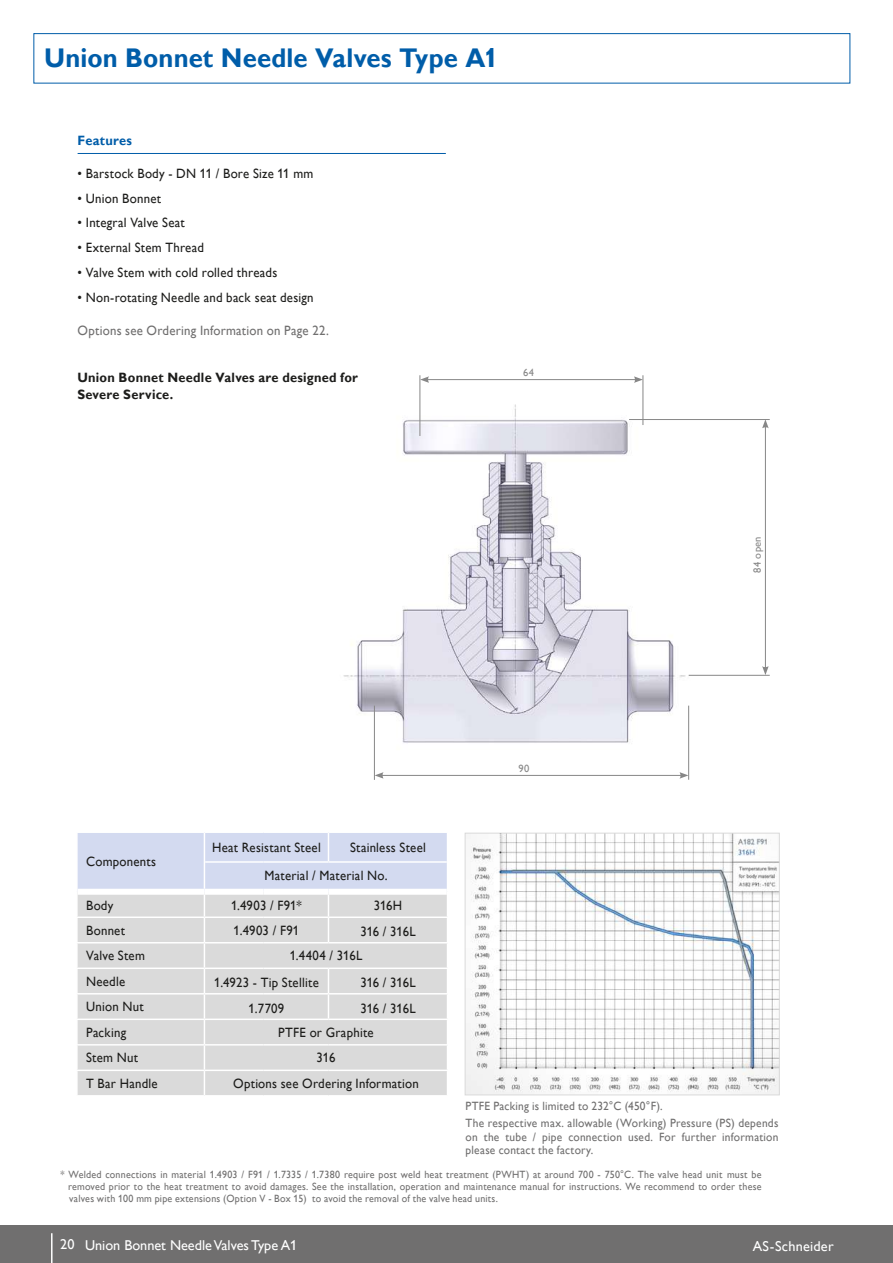
<style>
.page{position:relative;width:893px;height:1263px;background:#fff}
.page>*{position:absolute;margin:0;border:0;box-sizing:border-box;transform-origin:0 0}
.t1{font:700 27px "Gill Alt One";letter-spacing:.005em;color:#005da9;scale:.95 1}
.t2{font:14.25px "Gill Alt One";color:#fff}
.t3{font:14.25px "Gill Alt One";letter-spacing:.02em;color:#fff}
.t4{font:13.5px/28.7px "Gill Alt One";letter-spacing:.02em;color:#1d1d1b;scale:.95 1}
.t5{font:700 13.5px/16.5px "Gill Alt One";letter-spacing:.02em;color:#1d1d1b;scale:.95 1}
.t6{font:13.5px "Gill Alt One";letter-spacing:.02em;color:#706f6f;scale:.95 1}
.t7{font:700 13.5px "Gill Alt One";letter-spacing:.02em;color:#005da9;scale:.95 1}
.t8{font:12px/17.7px "Gill Alt One";letter-spacing:.02em;color:#706f6f;scale:.95 1}
.t9{font:10.5px/12px "Gill Alt One";letter-spacing:.02em;color:#706f6f;text-align:justify;scale:.95 1}
.t10{font:10.5px "Gill Alt One";letter-spacing:.035em;color:#878787}
</style>
<div class="page">
<div style="left:34px;top:33px;width:816px;height:50px;border:1px solid #005da9"></div>
<hr style="left:78px;top:153px;width:368px;height:1px;background:#005da9">
<svg style="left:77px;top:833px;width:370px;height:262px;background:#dbdce1"></svg>
<hr style="left:205px;top:861px;width:58px;height:2px;background:#fff">
<hr style="left:263px;top:861px;width:65px;height:2px;background:#fff">
<hr style="left:328px;top:861px;width:119px;height:2px;background:#fff">
<img style="left:343px;top:404px;width:427px;height:351px">
<img style="left:467px;top:835px;width:310px;height:258px">
<div style="left:465px;top:833px;width:314px;height:262px;border:1px solid #dadada"></div>
<hr style="left:689px;top:675px;width:81px;height:1px;background:#878787">
<hr style="left:629px;top:419px;width:141px;height:1px;background:#878787">
<hr style="left:765px;top:426px;width:1px;height:242px;background:#878787">
<svg style="left:762px;top:420px;width:7px;height:8px"></svg>
<svg style="left:762px;top:666px;width:7px;height:9px"></svg>
<hr style="left:374px;top:706px;width:1px;height:74px;background:#878787">
<hr style="left:688px;top:706px;width:1px;height:74px;background:#878787">
<hr style="left:381px;top:775px;width:301px;height:1px;background:#878787">
<svg style="left:679px;top:772px;width:9px;height:7px"></svg>
<svg style="left:375px;top:772px;width:9px;height:7px"></svg>
<hr style="left:420px;top:375px;width:1px;height:61px;background:#878787">
<hr style="left:643px;top:375px;width:1px;height:50px;background:#878787">
<hr style="left:427px;top:379px;width:209px;height:1px;background:#878787">
<svg style="left:420px;top:376px;width:9px;height:7px"></svg>
<svg style="left:634px;top:376px;width:9px;height:7px"></svg>
<div style="left:0;top:1225px;width:893px;height:38px;background:#706f6f"></div>
<hr style="left:51px;top:1233px;width:2px;height:30px;background:#fff">
<h1 class="t1" style="left:44px;top:42px;width:479px">Union Bonnet Needle Valves Type A1</h1>
<p class="t7" style="left:78px;top:132px;width:59px">Features</p>
<p class="t4" style="left:78px;top:159px;width:250px">• Barstock Body - DN 11 / Bore Size 11 mm</p>
<p class="t4" style="left:78px;top:184px;width:89px">• Union Bonnet</p>
<p class="t4" style="left:78px;top:208px;width:114px">• Integral Valve Seat</p>
<p class="t4" style="left:78px;top:233px;width:134px">• External Stem Thread</p>
<p class="t4" style="left:78px;top:258px;width:212px">• Valve Stem with cold rolled threads</p>
<p class="t4" style="left:78px;top:283px;width:250px">• Non-rotating Needle and back seat design</p>
<p class="t6" style="left:78px;top:322px;width:266px">Options see Ordering Information on Page 22.</p>
<p class="t5" style="left:77px;top:369px;width:297px">Union Bonnet Needle Valves are designed for<br>Severe Service.</p>
<p class="t10" style="left:523px;top:366px;width:12px">64</p>
<p class="t4" style="left:86px;top:846px;width:75px">Components</p>
<p class="t4" style="left:212px;top:833px;width:116px">Heat Resistant Steel</p>
<p class="t4" style="left:264px;top:833px;width:171px;text-indent:86px">Stainless Steel<br>Material / Material No.</p>
<p class="t4" style="left:86px;top:891px;width:30px">Body</p>
<p class="t4" style="left:231px;top:891px;width:76px">1.4903 / F91*</p>
<p class="t4" style="left:374px;top:891px;width:31px">316H</p>
<p class="t4" style="left:86px;top:916px;width:42px">Bonnet</p>
<p class="t4" style="left:234px;top:916px;width:71px">1.4903 / F91</p>
<p class="t4" style="left:360px;top:917px;width:60px">316 / 316L</p>
<p class="t4" style="left:86px;top:941px;width:63px">Valve Stem</p>
<p class="t4" style="left:290px;top:941px;width:78px">1.4404 / 316L</p>
<p class="t4" style="left:86px;top:967px;width:43px">Needle</p>
<p class="t4" style="left:214px;top:968px;width:112px">1.4923 - Tip Stellite</p>
<p class="t4" style="left:360px;top:968px;width:60px">316 / 316L</p>
<p class="t4" style="left:86px;top:992px;width:62px">Union Nut</p>
<p class="t4" style="left:249px;top:994px;width:39px">1.7709</p>
<p class="t4" style="left:360px;top:994px;width:60px">316 / 316L</p>
<p class="t4" style="left:86px;top:1018px;width:44px">Packing</p>
<p class="t4" style="left:278px;top:1018px;width:102px">PTFE or Graphite</p>
<p class="t4" style="left:86px;top:1043px;width:56px">Stem Nut</p>
<p class="t4" style="left:317px;top:1043px;width:21px">316</p>
<p class="t4" style="left:86px;top:1069px;width:77px">T Bar Handle</p>
<p class="t4" style="left:233px;top:1069px;width:197px">Options see Ordering Information</p>
<p class="t10" style="left:518px;top:762px;width:12px">90</p>
<p class="t10" style="left:751px;top:572px;width:38px;rotate:-90deg">84 open</p>
<p class="t8" style="left:466px;top:1097px;width:331px">PTFE Packing is limited to 232°C (450°F).<br>The respective max. allowable (Working) Pressure (PS) depends</p>
<p class="t8" style="left:466px;top:1130px;width:331px;line-height:13.5px">on the tube / pipe connection used. For further information please contact the factory.</p>
<p class="t9" style="left:68px;top:1169px;width:731px;text-indent:-7px">* Welded connections in material 1.4903 / F91 / 1.7335 / 1.7380 require post weld heat treatment (PWHT) at around 700 - 750°C. The valve head unit must be removed prior to the heat treatment to avoid damages. See the installation, operation and maintenance manual for instructions. We recommend to order these valves with 100 mm pipe extensions (Option V - Box 15) to avoid the removal of the valve head units.</p>
<p class="t2" style="left:60px;top:1237px;width:239px">20 Union Bonnet Needle Valves Type A1</p>
<p class="t3" style="left:753px;top:1238px;width:83px">AS-Schneider</p>
</div>
